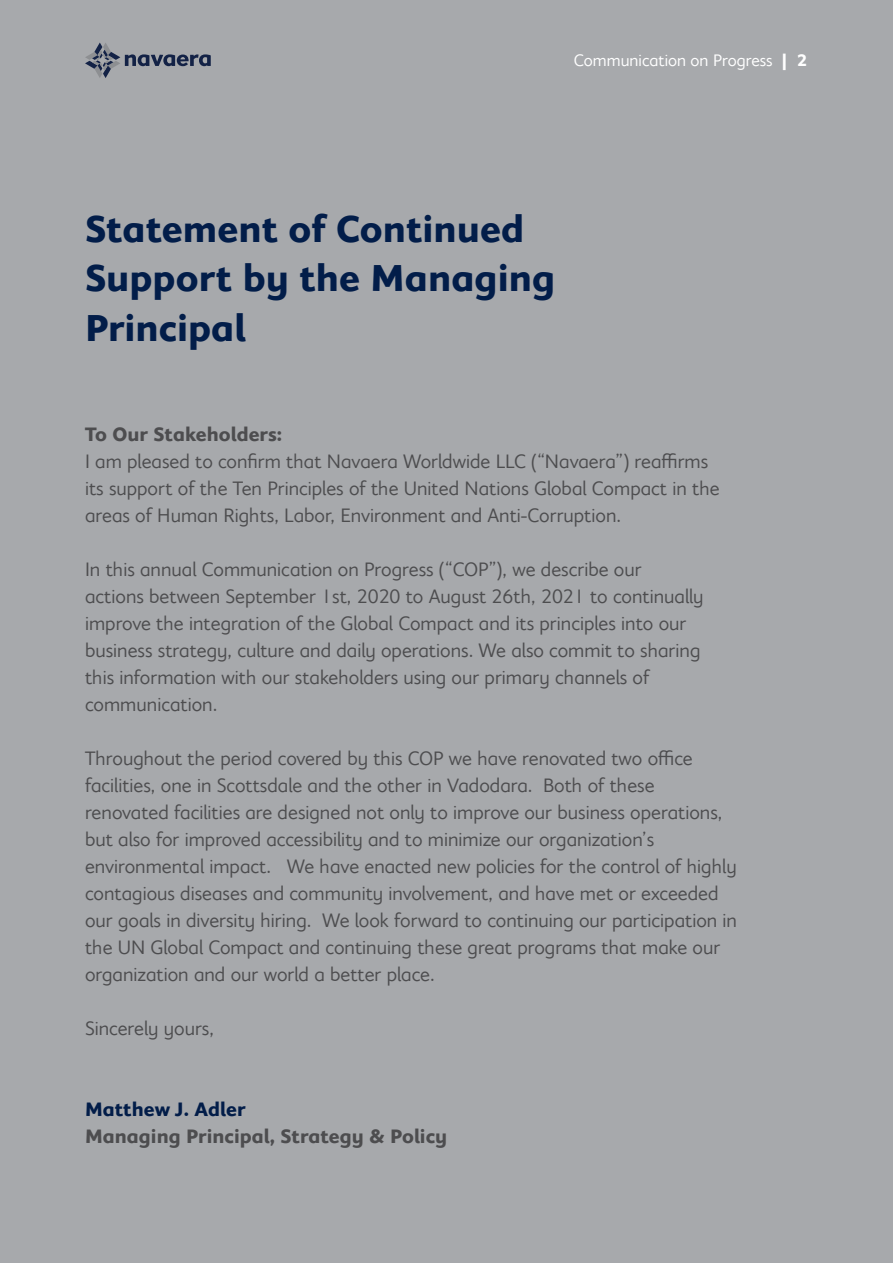
<style>
.page{position:relative;width:893px;height:1263px;background:#a7a9ac}
.page>*{position:absolute;margin:0;border:0;box-sizing:border-box;transform-origin:0 0}
.t1{font:700 40.5px/49.5px "Elisar DT Infant";color:#021d49}
.t2{font:21px/27px "Elisar DT Infant";color:#4d4d4f}
.t3{font:700 21px "Elisar DT Infant";color:#4d4d4f}
.t4{font:700 21px "Elisar DT Infant";color:#021d49}
.t5{font:18px "Elisar DT Infant";color:#fff}
.s1{font-weight:700}
</style>
<div class="page">
<svg style="left:85px;top:43px;width:126px;height:35px"></svg>
<p class="t5" style="left:574px;top:50px;width:235px">Communication on Progress <span class="s1">| 2</span></p>
<h1 class="t1" style="left:85px;top:204px;width:472px">Statement of Continued<br>Support by the Managing<br>Principal</h1>
<p class="t3" style="left:85px;top:422px;width:199px">To Our Stakeholders:</p>
<p class="t2" style="left:85px;top:448px;width:636px">I am pleased to confirm that Navaera Worldwide LLC (“Navaera”) reaffirms its support of the Ten Principles of the United Nations Global Compact in the areas of Human Rights, Labor, Environment and Anti-Corruption.</p>
<p class="t2" style="left:85px;top:556px;width:620px">In this annual Communication on Progress (“COP”), we describe our actions between September 1st, 2020 to August 26th, 2021 to continually improve the integration of the Global Compact and its principles into our business strategy, culture and daily operations. We also commit to sharing this information with our stakeholders using our primary channels of communication.</p>
<p class="t2" style="left:85px;top:745px;width:653px">Throughout the period covered by this COP we have renovated two office facilities, one in Scottsdale and the other in Vadodara. Both of these renovated facilities are designed not only to improve our business operations, but also for improved accessibility and to minimize our organization’s environmental impact. We have enacted new policies for the control of highly contagious diseases and community involvement, and have met or exceeded our goals in diversity hiring. We look forward to continuing our participation in the UN Global Compact and continuing these great programs that make our organization and our world a better place.</p>
<p class="t2" style="left:85px;top:1015px;width:131px">Sincerely yours,</p>
<p class="t4" style="left:85px;top:1097px;width:162px">Matthew J. Adler</p>
<p class="t3" style="left:85px;top:1124px;width:364px">Managing Principal, Strategy &amp; Policy</p>
</div>
